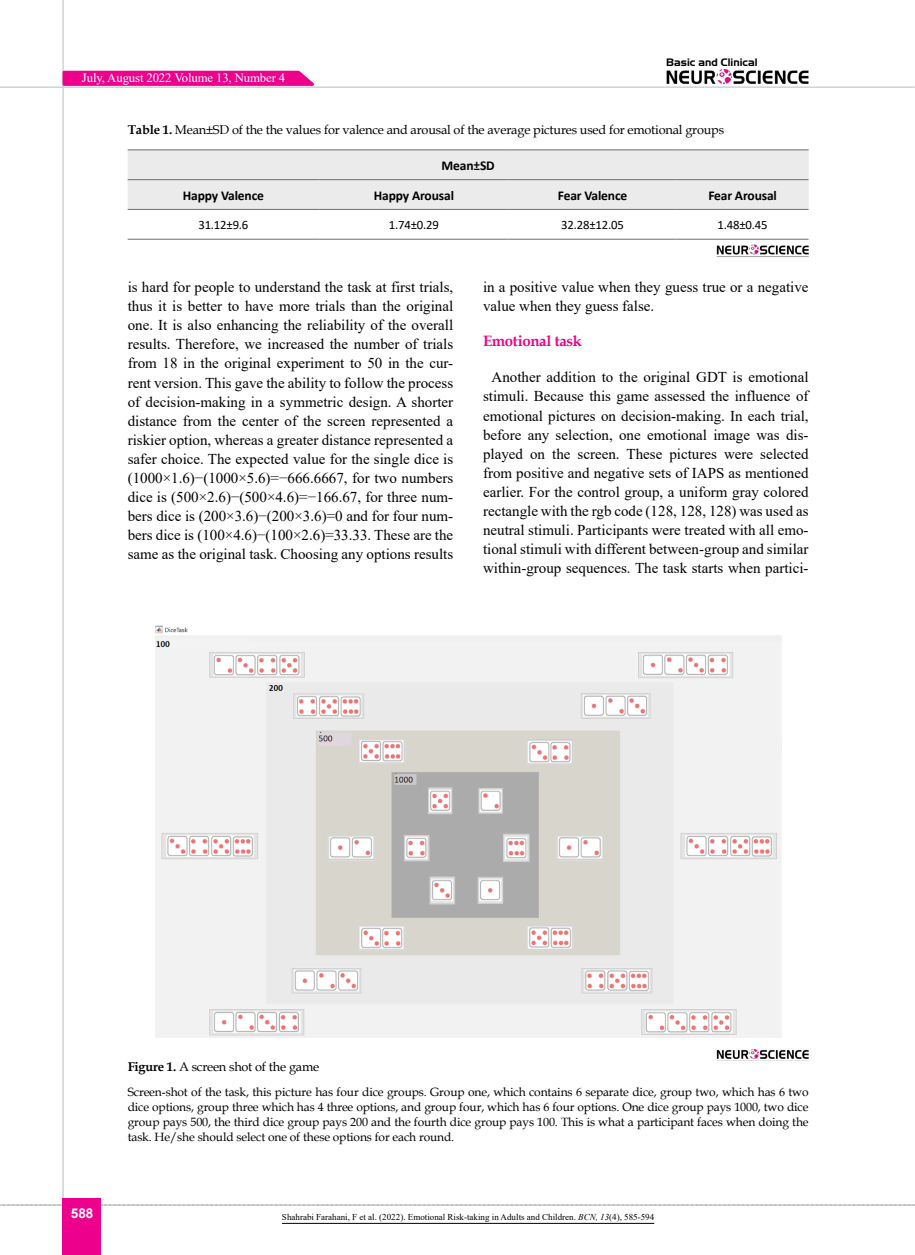
<style>
.page{position:relative;width:915px;height:1255px;background:#fff}
.page>*{position:absolute;margin:0;border:0;box-sizing:border-box;transform-origin:0 0}
.t1{font:15px/19px "Times New Roman";color:#000;text-align:justify}
.t2{font:700 15px "Book Antiqua";letter-spacing:-.02em;color:#ec008c}
.t3{font:700 13.5px "Calibri";letter-spacing:-.01em;color:#000}
.t4{font:700 13.5px "Arial";color:#fff}
.t5{font:12.75px "Book Antiqua";letter-spacing:-.015em;color:#000}
.t6{font:12.75px "Calibri";letter-spacing:-.015em;color:#000}
.t7{font:12.75px "Times New Roman";letter-spacing:-.01em;color:#fff}
.t8{font:12px/15px "Book Antiqua";letter-spacing:-.01em;color:#000;text-align:justify}
.t9{font:10.5px "Aero Regular SWFTE";color:#000}
.t10{font:9px "Times New Roman";color:#000}
.s1{font-weight:700}
.s2{font-style:italic}
</style>
<div class="page">
<svg style="left:0;top:1204px;width:915px;height:1px"></svg>
<hr style="left:62px;top:0;width:2px;height:1254px;background:#c2c4c6">
<img style="left:666px;top:69px;width:142px;height:16px">
<div style="left:63px;top:1198px;width:38px;height:56px;background:#ec008c"></div>
<svg style="left:61px;top:69px;width:259px;height:18px;background:#ee32a1"></svg>
<hr style="left:0;top:87px;width:914px;height:1px;background:#c2c4c6">
<div style="left:128px;top:150px;width:680px;height:59px;background:#ebebec"></div>
<hr style="left:128px;top:149px;width:191px;height:1px;background:#6d6e71">
<hr style="left:319px;top:149px;width:189px;height:1px;background:#6d6e71">
<hr style="left:508px;top:149px;width:168px;height:1px;background:#6d6e71">
<hr style="left:676px;top:149px;width:132px;height:1px;background:#6d6e71">
<hr style="left:128px;top:179px;width:191px;height:1px;background:#6d6e71">
<hr style="left:319px;top:179px;width:189px;height:1px;background:#6d6e71">
<hr style="left:508px;top:179px;width:168px;height:1px;background:#6d6e71">
<hr style="left:676px;top:179px;width:132px;height:1px;background:#6d6e71">
<hr style="left:128px;top:209px;width:191px;height:1px;background:#6d6e71">
<hr style="left:319px;top:209px;width:189px;height:1px;background:#6d6e71">
<hr style="left:508px;top:209px;width:168px;height:1px;background:#6d6e71">
<hr style="left:676px;top:209px;width:132px;height:1px;background:#6d6e71">
<hr style="left:128px;top:239px;width:191px;height:1px;background:#6d6e71">
<hr style="left:319px;top:239px;width:189px;height:1px;background:#6d6e71">
<hr style="left:508px;top:239px;width:168px;height:1px;background:#6d6e71">
<hr style="left:676px;top:239px;width:132px;height:1px;background:#6d6e71">
<img style="left:716px;top:244px;width:92px;height:13px">
<img style="left:155px;top:625px;width:625px;height:412px">
<img style="left:716px;top:1049px;width:92px;height:10px">
<hr style="left:282px;top:1222px;width:372px;height:1px;background:#000">
<p class="t7" style="left:82px;top:69px;width:205px">July, August 2022 Volume 13, Number 4</p>
<p class="t9" style="left:666px;top:56px;width:93px">Basic and Clinical</p>
<p class="t5" style="left:128px;top:120px;width:597px"><span class="s1">Table 1.</span> Mean±SD of the the values for valence and arousal of the average pictures used for emotional groups</p>
<p class="t3" style="left:441px;top:156px;width:55px">Mean±SD</p>
<p class="t3" style="left:183px;top:185px;width:83px">Happy Valence</p>
<p class="t3" style="left:373px;top:185px;width:82px">Happy Arousal</p>
<p class="t3" style="left:557px;top:185px;width:71px">Fear Valence</p>
<p class="t3" style="left:708px;top:185px;width:70px">Fear Arousal</p>
<p class="t6" style="left:198px;top:216px;width:52px">31.12±9.6</p>
<p class="t6" style="left:388px;top:216px;width:52px">1.74±0.29</p>
<p class="t6" style="left:561px;top:216px;width:64px">32.28±12.05</p>
<p class="t6" style="left:717px;top:216px;width:52px">1.48±0.45</p>
<p class="t1" style="left:128px;top:277px;width:327px">is hard for people to understand the task at first trials, thus it is better to have more trials than the original one. It is also enhancing the reliability of the overall results. Therefore, we increased the number of trials from 18 in the original experiment to 50 in the cur&shy;rent version. This gave the ability to follow the process of decision-making in a symmetric design. A shorter distance from the center of the screen represented a riskier option, whereas a greater distance represented a safer choice. The expected value for the single dice is (1000×1.6)−(1000×5.6)=−666.6667, for two numbers dice is (500×2.6)−(500×4.6)=−166.67, for three num&shy;bers dice is (200×3.6)−(200×3.6)=0 and for four num&shy;bers dice is (100×4.6)−(100×2.6)=33.33. These are the same as the original task. Choosing any options results</p>
<p class="t1" style="left:483px;top:277px;width:327px">in a positive value when they guess true or a negative value when they guess false.</p>
<p class="t2" style="left:483px;top:331px;width:101px">Emotional task</p>
<p class="t1" style="left:483px;top:367px;width:327px;text-align:center">Another addition to the original GDT is emotional stimuli. Because this game assessed the influence of emotional pictures on decision-making. In each trial, before any selection, one emotional image was dis&shy;played on the screen. These pictures were selected from positive and negative sets of IAPS as mentioned earlier. For the control group, a uniform gray colored rectangle with the rgb code (128, 128, 128) was used as neutral stimuli. Participants were treated with all emo&shy;tional stimuli with different between-group and similar within-group sequences. The task starts when partici-</p>
<p class="t4" style="left:71px;top:1203px;width:24px">588</p>
<p class="t5" style="left:128px;top:1057px;width:193px"><span class="s1">Figure 1.</span> A screen shot of the game</p>
<p class="t8" style="left:128px;top:1083px;width:682px">Screen-shot of the task, this picture has four dice groups. Group one, which contains 6 separate dice, group two, which has 6 two dice options, group three which has 4 three options, and group four, which has 6 four options. One dice group pays 1000, two dice group pays 500, the third dice group pays 200 and the fourth dice group pays 100. This is what a participant faces when doing the task. He/she should select one of these options for each round.</p>
<p class="t10" style="left:282px;top:1210px;width:373px">Shahrabi Farahani, F et al. (2022). Emotional Risk-taking in Adults and Children. <span class="s2">BCN, 13</span>(4), 585-594</p>
</div>
